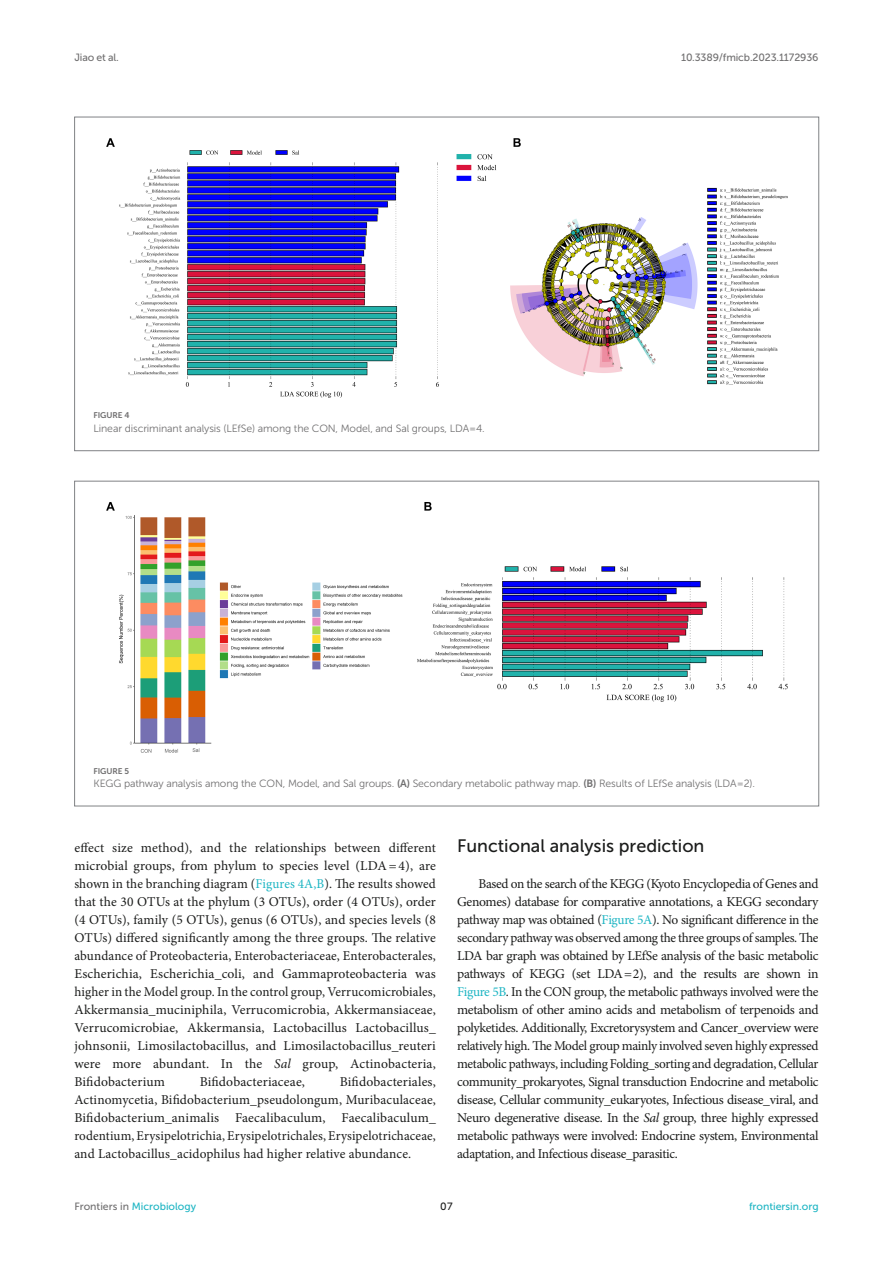
<style>
.page{position:relative;width:893px;height:1263px;background:#fff}
.page>*{position:absolute;margin:0;border:0;box-sizing:border-box;transform-origin:0 0}
.HEAD_2{font:18px "Museo Sans 500";color:#1b1c1b}
.TEXT_FLUSH{font:13.5px/18px "Minion Pro";letter-spacing:.005em;color:#1b1c1b;text-align:justify}
.FIG_LEG{font:10.5px "Museo Sans 300";letter-spacing:-.01em;color:#706f70}
.t1{font:10.5px "Museo Sans 500";color:#1db5c3}
.t2{font:10.5px "Museo Sans 500";letter-spacing:-.015em;color:#706f70}
.t3{font:10.5px "Museo Sans 500";color:#1b1c1b}
.FIG_HD{font:8.25px "Museo Sans 700";letter-spacing:-.01em;color:#706f70}
.s1{font-family:"Museo Sans 700"}
.s2{color:#1db5c3}
.s3{font-style:italic}
.s4{color:#706f70}
</style>
<div class="page">
<img style="left:106px;top:138px;width:682px;height:260px">
<img style="left:106px;top:502px;width:682px;height:251px">
<p class="t2" style="left:74px;top:51px;width:46px">Jiao et al.</p>
<p class="t2" style="left:681px;top:51px;width:139px">10.3389/fmicb.2023.1172936</p>
<p class="FIG_HD" style="left:94px;top:411px;width:37px">FIGURE 4</p>
<p class="FIG_LEG" style="left:94px;top:422px;width:393px">Linear discriminant analysis (LEfSe) among the CON, Model, and Sal groups, LDA = 4.</p>
<p class="FIG_HD" style="left:94px;top:766px;width:37px">FIGURE 5</p>
<p class="FIG_LEG" style="left:94px;top:778px;width:663px">KEGG pathway analysis among the CON, Model, and Sal groups. <span class="s1">(A)</span> Secondary metabolic pathway map. <span class="s1">(B)</span> Results of LEfSe analysis (LDA = 2).</p>
<p class="TEXT_FLUSH" style="left:74px;top:839px;width:363px">effect size method), and the relationships between different microbial groups, from phylum to species level (LDA= 4), are shown in the branching diagram (<span class="s2">Figures 4A,B</span>). The results showed that the 30 OTUs at the phylum (3 OTUs), order (4 OTUs), order (4 OTUs), family (5 OTUs), genus (6 OTUs), and species levels (8<br>OTUs) differed significantly among the three groups. The relative abundance of Proteobacteria, Enterobacteriaceae, Enterobacterales, Escherichia, Escherichia_coli, and Gammaproteobacteria was higher in the Model group. In the control group, Verrucomicrobiales, Akkermansia_muciniphila, Verrucomicrobia, Akkermansiaceae, Verrucomicrobiae, Akkermansia, Lactobacillus Lactobacillus_ johnsonii, Limosilactobacillus, and Limosilactobacillus_reuteri were more abundant. In the <span class="s3">Sal</span> group, Actinobacteria, Bifidobacterium</p>
<p class="TEXT_FLUSH" style="left:74px;top:1073px;width:363px;text-indent:265px">Bifidobacteriales, Actinomycetia, Bifidobacterium_pseudolongum, Muribaculaceae, Bifidobacterium_animalis Faecalibaculum, Faecalibaculum_ rodentium, Erysipelotrichia, Erysipelotrichales, Erysipelotrichaceae, and Lactobacillus_acidophilus had higher relative abundance.</p>
<p class="TEXT_FLUSH" style="left:200px;top:1073px;width:107px">Bifidobacteriaceae,</p>
<p class="HEAD_2" style="left:457px;top:836px;width:249px">Functional analysis prediction</p>
<p class="TEXT_FLUSH" style="left:457px;top:875px;width:363px;text-indent:21px">Based on the search of the KEGG (Kyoto Encyclopedia of Genes and Genomes) database for comparative annotations, a KEGG secondary pathway map was obtained (<span class="s2">Figure 5A</span>). No significant difference in the secondary pathway was observed among the three groups of samples. The LDA bar graph was obtained by LEfSe analysis of the basic metabolic pathways of KEGG (set LDA=2), and the results are shown in <span class="s2">Figure 5B</span>. In the CON group, the metabolic pathways involved were the metabolism of other amino acids and metabolism of terpenoids and polyketides. Additionally, Excretorysystem and Cancer_overview were relatively high. The Model group mainly involved seven highly expressed metabolic pathways, including Folding_sorting and degradation, Cellular community_prokaryotes, Signal transduction Endocrine and metabolic disease, Cellular community_eukaryotes, Infectious disease_viral, and Neuro degenerative disease. In the <span class="s3">Sal</span> group, three highly expressed metabolic pathways were involved: Endocrine system, Environmental adaptation, and Infectious disease_parasitic.</p>
<p class="t1" style="left:74px;top:1200px;width:123px"><span class="s4">Frontiers in</span> Microbiology</p>
<p class="t3" style="left:440px;top:1200px;width:14px">07</p>
<p class="t1" style="left:749px;top:1200px;width:71px">frontiersin.org</p>
</div>
